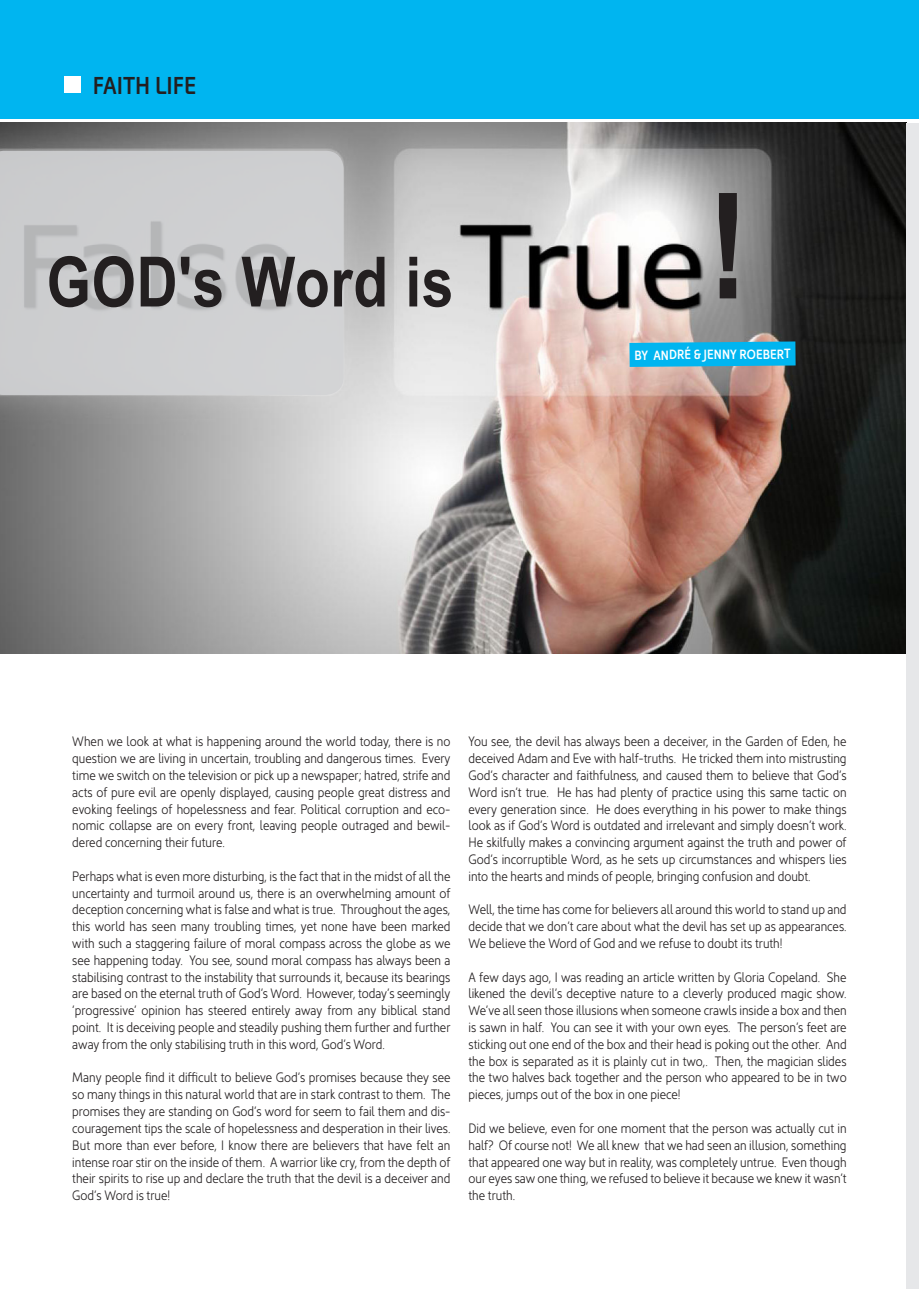
<style>
.page{position:relative;width:919px;height:1289px;background:#fff}
.page>*{position:absolute;margin:0;border:0;box-sizing:border-box;transform-origin:0 0}
.t1{font:700 147.15px "Arial Narrow";color:#231f20}
.t2{font:700 69.45px "Arial Narrow";letter-spacing:.01em;color:#231f20}
.t3{font:24.75px "Kyrial Sans Pro Semi Bold Cond";color:#231f20}
.t4{font:13.8px/16.8px "Kyrial Sans Pro Light Cond";color:#231f20;text-align:justify}
.t5{font:13.5px "Kyrial Sans Pro Semi Bold Cond";letter-spacing:-.01em;color:#fff}
</style>
<div class="page">
<div style="left:0;top:0;width:918px;height:118px;background:#00b5f0"></div>
<img style="left:0;top:122px;width:906px;height:531px">
<svg style="left:0;top:151px;width:343px;height:244px;background:#cbccce"></svg>
<div style="left:64px;top:77px;width:17px;height:16px;background:#fff"></div>
<div style="left:906px;top:123px;width:12px;height:1165px;background:#e6e7e9"></div>
<svg style="left:629px;top:341px;width:166px;height:26px;background:#0eb3e9"></svg>
<p class="t3" style="left:93px;top:67px;width:105px">FAITH LIFE</p>
<p class="t2" style="left:47px;top:229px;width:408px">GOD's Word is</p>
<p class="t1" style="left:708px;top:135px;width:42px">!</p>
<p class="t5" style="left:634px;top:345px;width:158px">BY ANDRÉ &amp; JENNY ROEBERT</p>
<p class="t4" style="left:72px;top:731px;width:379px">When we look at what is happening around the world today, there is no question we are living in uncertain, troubling and dangerous times. Every time we switch on the television or pick up a newspaper; hatred, strife and acts of pure evil are openly displayed, causing people great distress and evoking feelings of hopelessness and fear. Political corruption and eco&shy;nomic collapse are on every front, leaving people outraged and bewil&shy;dered concerning their future.</p>
<p class="t4" style="left:72px;top:866px;width:379px">Perhaps what is even more disturbing, is the fact that in the midst of all the uncertainty and turmoil around us, there is an overwhelming amount of deception concerning what is false and what is true. Throughout the ages, this world has seen many troubling times, yet none have been marked with such a staggering failure of moral compass across the globe as we see happening today. You see, sound moral compass has always been a stabilising contrast to the instability that surrounds it, because its bearings are based on the eternal truth of God’s Word. However, today’s seemingly ‘progressive’ opinion has steered entirely away from any biblical stand point. It is deceiving people and steadily pushing them further and further away from the only stabilising truth in this word, God’s Word.</p>
<p class="t4" style="left:72px;top:1067px;width:379px">Many people find it difficult to believe God’s promises because they see so many things in this natural world that are in stark contrast to them. The promises they are standing on God’s word for seem to fail them and dis&shy;couragement tips the scale of hopelessness and desperation in their lives.<br>But more than ever before, I know there are believers that have felt an intense roar stir on the inside of them. A warrior like cry, from the depth of their spirits to rise up and declare the truth that the devil is a deceiver and God’s Word is true!</p>
<p class="t4" style="left:468px;top:731px;width:379px">You see, the devil has always been a deceiver, in the Garden of Eden, he deceived Adam and Eve with half-truths. He tricked them into mistrusting God’s character and faithfulness, and caused them to believe that God’s Word isn’t true. He has had plenty of practice using this same tactic on every generation since. He does everything in his power to make things look as if God’s Word is outdated and irrelevant and simply doesn’t work.<br>He skilfully makes a convincing argument against the truth and power of God’s incorruptible Word, as he sets up circumstances and whispers lies into the hearts and minds of people, bringing confusion and doubt.</p>
<p class="t4" style="left:468px;top:899px;width:379px">Well, the time has come for believers all around this world to stand up and decide that we don’t care about what the devil has set up as appearances.<br>We believe the Word of God and we refuse to doubt its truth!</p>
<p class="t4" style="left:468px;top:967px;width:380px">A few days ago, I was reading an article written by Gloria Copeland. She likened the devil’s deceptive nature to a cleverly produced magic show.<br>We’ve all seen those illusions when someone crawls inside a box and then is sawn in half. You can see it with your own eyes. The person’s feet are sticking out one end of the box and their head is poking out the other. And the box is separated as it is plainly cut in two,. Then, the magician slides the two halves back together and the person who appeared to be in two pieces, jumps out of the box in one piece!</p>
<p class="t4" style="left:468px;top:1118px;width:379px">Did we believe, even for one moment that the person was actually cut in half? Of course not! We all knew that we had seen an illusion, something that appeared one way but in reality, was completely untrue. Even though our eyes saw one thing, we refused to believe it because we knew it wasn’t the truth.</p>
</div>
